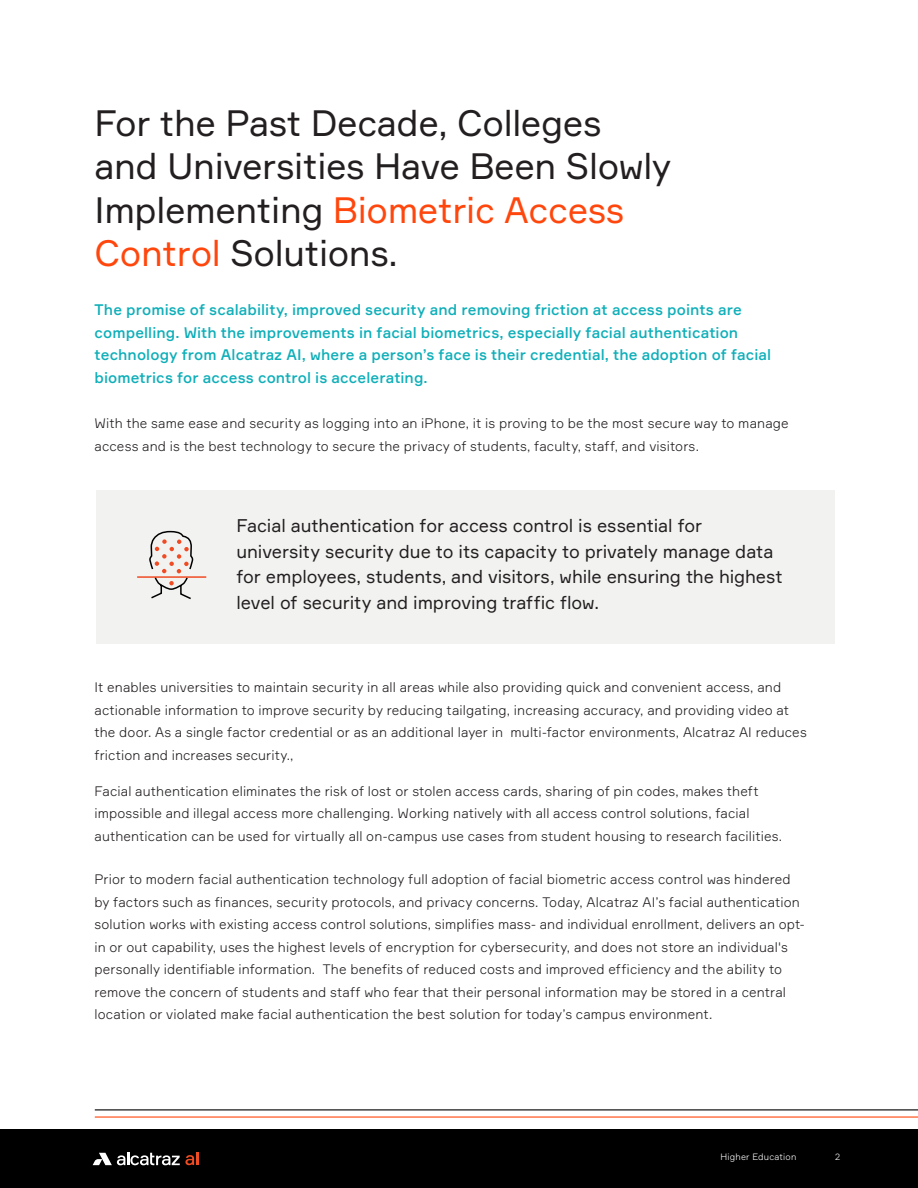
<style>
.page{position:relative;width:918px;height:1188px;background:#fff}
.page>*{position:absolute;margin:0;border:0;box-sizing:border-box;transform-origin:0 0}
.t1{font:36px/43.5px "Formular";letter-spacing:-.01em;color:#231f20}
.t2{font:18px/25.5px "Formular";letter-spacing:-.005em;color:#231f20}
.t3{font:500 15px/22.5px "Formular";letter-spacing:.005em;color:#0fafb9}
.t4{font:300 13.5px/22.5px "Formular";letter-spacing:.01em;color:#231f20}
.t5{font:300 9px "Formular";letter-spacing:.02em;color:#fff}
.s1{color:#ff470d}
</style>
<div class="page">
<div style="left:0;top:1129px;width:918px;height:59px;background:#000"></div>
<svg style="left:93px;top:1152px;width:105px;height:13px"></svg>
<hr style="left:95px;top:1116px;width:823px;height:2px;background:#ff470d">
<hr style="left:95px;top:1109px;width:823px;height:1px;background:#000">
<div style="left:96px;top:490px;width:739px;height:153px;background:#f2f2f1"></div>
<svg style="left:150px;top:530px;width:44px;height:70px"></svg>
<hr style="left:137px;top:576px;width:69px;height:2px;background:#f04b23">
<h1 class="t1" style="left:94px;top:101px;width:578px">For the Past Decade, Colleges and Universities Have Been Slowly<br>Implementing <span class="s1">Biometric Access<br>Control</span> Solutions.</h1>
<p class="t3" style="left:95px;top:298px;width:678px">The promise of scalability, improved security and removing friction at access points are compelling. With the improvements in facial biometrics, especially facial authentication technology from Alcatraz AI, where a person’s face is their credential, the adoption of facial biometrics for access control is accelerating.</p>
<p class="t4" style="left:94px;top:412px;width:696px">With the same ease and security as logging into an iPhone, it is proving to be the most secure way to manage access and is the best technology to secure the privacy of students, faculty, staff, and visitors.</p>
<p class="t2" style="left:237px;top:513px;width:548px">Facial authentication for access control is essential for university security due to its capacity to privately manage data for employees, students, and visitors, while ensuring the highest level of security and improving traffic flow.</p>
<p class="t4" style="left:94px;top:676px;width:714px">It enables universities to maintain security in all areas while also providing quick and convenient access, and actionable information to improve security by reducing tailgating, increasing accuracy, and providing video at the door. As a single factor credential or as an additional layer in multi-factor environments, Alcatraz AI reduces friction and increases security.,</p>
<p class="t4" style="left:94px;top:780px;width:689px">Facial authentication eliminates the risk of lost or stolen access cards, sharing of pin codes, makes theft impossible and illegal access more challenging. Working natively with all access control solutions, facial authentication can be used for virtually all on-campus use cases from student housing to research facilities.</p>
<p class="t4" style="left:94px;top:868px;width:712px">Prior to modern facial authentication technology full adoption of facial biometric access control was hindered by factors such as finances, security protocols, and privacy concerns. Today, Alcatraz AI’s facial authentication solution works with existing access control solutions, simplifies mass- and individual enrollment, delivers an opt&shy;in or out capability, uses the highest levels of encryption for cybersecurity, and does not store an individual's personally identifiable information. The benefits of reduced costs and improved efficiency and the ability to remove the concern of students and staff who fear that their personal information may be stored in a central location or violated make facial authentication the best solution for today’s campus environment.</p>
<p class="t5" style="left:721px;top:1151px;width:77px">Higher Education</p>
<p class="t5" style="left:835px;top:1151px;width:7px">2</p>
</div>
